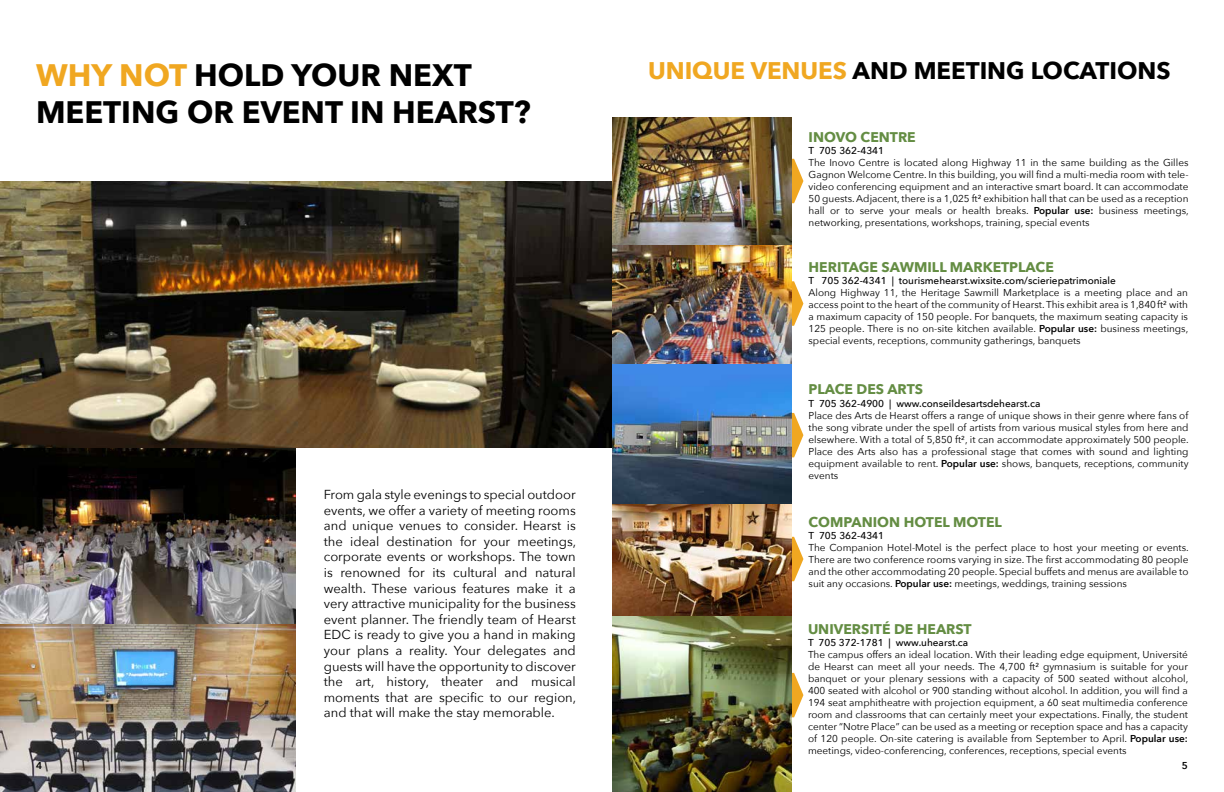
<style>
.page{position:relative;width:1224px;height:792px;background:#fff}
.page>*{position:absolute;margin:0;border:0;box-sizing:border-box;transform-origin:0 0}
.t1{font:700 31px/37.2px "Avenir Next";color:#000}
.t2{font:700 24px "Avenir Next";color:#000}
.t3{font:700 14px "Avenir Next";color:#648d43}
.t4{font:13px/15.6px "Avenir Next";color:#000;text-align:justify}
.t5{font:10px/12px "Avenir Next";color:#000;text-align:justify}
.t6{font:500 10px "Avenir Next";color:#000}
.t7{font:600 10px "Avenir Next";color:#000}
.s1{color:#f0a721}
.s2{font-weight:600}
</style>
<div class="page">
<svg style="left:792px;top:673px;width:11px;height:44px"></svg>
<svg style="left:792px;top:537px;width:11px;height:44px"></svg>
<svg style="left:792px;top:413px;width:11px;height:44px"></svg>
<svg style="left:792px;top:281px;width:11px;height:45px"></svg>
<svg style="left:792px;top:159px;width:11px;height:44px"></svg>
<img style="left:0;top:448px;width:296px;height:344px">
<img style="left:612px;top:117px;width:180px;height:499px">
<img style="left:612px;top:616px;width:180px;height:176px">
<img style="left:0;top:181px;width:612px;height:267px">
<h1 class="t1" style="left:36px;top:56px;width:496px"><span class="s1">WHY NOT</span> HOLD YOUR NEXT<br>MEETING OR EVENT IN HEARST?</h1>
<p class="t7" style="left:36px;top:757px;width:8px">4</p>
<p class="t4" style="left:324px;top:486px;width:254px">From gala style evenings to special outdoor events, we offer a variety of meeting rooms and unique venues to consider. Hearst is the ideal destination for your meetings, corporate events or workshops. The town is renowned for its cultural and natural wealth. These various features make it a very attractive municipality for the business event planner. The friendly team of Hearst EDC is ready to give you a hand in making your plans a reality. Your delegates and guests will have the opportunity to discover the art, history, theater and musical moments that are specific to our region, and that will make the stay memorable.</p>
<h2 class="t2" style="left:648px;top:50px;width:524px"><span class="s1">UNIQUE VENUES</span> AND MEETING LOCATIONS</h2>
<h3 class="t3" style="left:809px;top:125px;width:109px">INOVO CENTRE</h3>
<p class="t6" style="left:809px;top:142px;width:77px">T 705 362-4341</p>
<p class="t5" style="left:809px;top:156px;width:382px">The Inovo Centre is located along Highway 11 in the same building as the Gilles Gagnon Welcome Centre. In this building, you will find a multi-media room with tele&shy;video conferencing equipment and an interactive smart board. It can accommodate 50 guests. Adjacent, there is a 1,025 ft² exhibition hall that can be used as a reception hall or to serve your meals or health breaks. <span class="s2">Popular use:</span> business meetings, networking, presentations, workshops, training, special events</p>
<h3 class="t3" style="left:809px;top:255px;width:247px">HERITAGE SAWMILL MARKETPLACE</h3>
<p class="t6" style="left:809px;top:272px;width:309px">T 705 362-4341 | tourismehearst.wixsite.com/scieriepatrimoniale</p>
<p class="t5" style="left:809px;top:286px;width:381px">Along Highway 11, the Heritage Sawmill Marketplace is a meeting place and an access point to the heart of the community of Hearst. This exhibit area is 1,840ft² with a maximum capacity of 150 people. For banquets, the maximum seating capacity is 125 people. There is no on-site kitchen available. <span class="s2">Popular use:</span> business meetings, special events, receptions, community gatherings, banquets</p>
<h3 class="t3" style="left:809px;top:377px;width:116px">PLACE DES ARTS</h3>
<p class="t6" style="left:809px;top:395px;width:234px">T 705 362-4900 | www.conseildesartsdehearst.ca</p>
<p class="t5" style="left:809px;top:409px;width:382px">Place des Arts de Hearst offers a range of unique shows in their genre where fans of the song vibrate under the spell of artists from various musical styles from here and elsewhere. With a total of 5,850 ft², it can accommodate approximately 500 people.<br>Place des Arts also has a professional stage that comes with sound and lighting equipment available to rent. <span class="s2">Popular use:</span> shows, banquets, receptions, community events</p>
<h3 class="t3" style="left:809px;top:510px;width:195px">COMPANION HOTEL MOTEL</h3>
<p class="t6" style="left:809px;top:527px;width:77px">T 705 362-4341</p>
<p class="t5" style="left:809px;top:541px;width:382px">The Companion Hotel-Motel is the perfect place to host your meeting or events.<br>There are two conference rooms varying in size. The first accommodating 80 people and the other accommodating 20 people. Special buffets and menus are available to suit any occasions. <span class="s2">Popular use:</span> meetings, weddings, training sessions</p>
<h3 class="t3" style="left:808px;top:617px;width:165px">UNIVERSITÉ DE HEARST</h3>
<p class="t6" style="left:808px;top:634px;width:162px">T 705 372-1781 | www.uhearst.ca</p>
<p class="t5" style="left:808px;top:648px;width:382px">The campus offers an ideal location. With their leading edge equipment, Université de Hearst can meet all your needs. The 4,700 ft² gymnasium is suitable for your banquet or your plenary sessions with a capacity of 500 seated without alcohol, 400 seated with alcohol or 900 standing without alcohol. In addition, you will find a 194 seat amphitheatre with projection equipment, a 60 seat multimedia conference room and classrooms that can certainly meet your expectations. Finally, the student center “Notre Place” can be used as a meeting or reception space and has a capacity of 120 people. On-site catering is available from September to April. <span class="s2">Popular use: </span>meetings, video-conferencing, conferences, receptions, special events</p>
<p class="t7" style="left:1182px;top:757px;width:8px">5</p>
</div>
